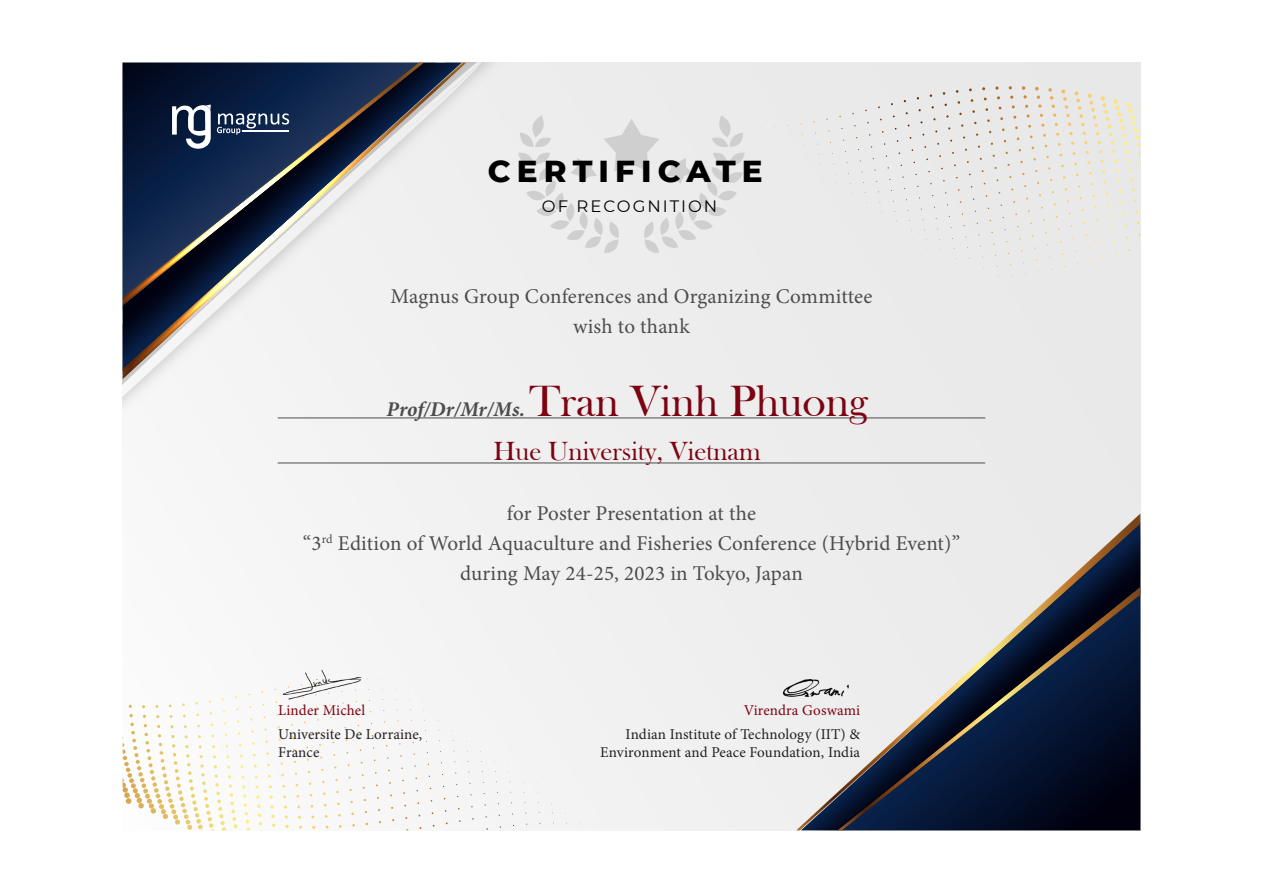
<style>
.page{position:relative;width:1263px;height:893px;background:#fff}
.page>*{position:absolute;margin:0;border:0;box-sizing:border-box;transform-origin:0 0}
.t1{font:800 30.9px "Montserrat";letter-spacing:.2em;color:#000}
.t2{font:27px "Bask Old Face";color:#7d0312}
.t3{font:21px/30px "Minion Pro";letter-spacing:.005em;color:#4b4c4d;text-align:center}
.t4{font:italic 700 21px "Minion Pro";letter-spacing:-.005em;color:#4b4c4d}
.t5{font:16.5px "Montserrat";letter-spacing:.12em;color:#000}
.t6{font:15px/18px "Minion Pro";letter-spacing:.005em;color:#231f20;text-align:right}
.t7{font:15px "Minion Pro";letter-spacing:.01em;color:#7d0312}
.s1{font-family:"Bask Old Face";font-weight:400;font-style:normal;font-size:45px;color:#7d0312}
</style>
<div class="page">
<div style="left:123px;top:63px;width:1017px;height:767px;background:#efefef"></div>
<svg style="left:796px;top:514px;width:344px;height:316px"></svg>
<svg style="left:123px;top:63px;width:354px;height:356px"></svg>
<svg style="left:123px;top:679px;width:391px;height:152px"></svg>
<svg style="left:774px;top:86px;width:367px;height:192px"></svg>
<svg style="left:518px;top:116px;width:232px;height:137px"></svg>
<hr style="left:278px;top:463px;width:707px;height:1px;background:#4b4c4d">
<hr style="left:278px;top:418px;width:707px;height:1px;background:#4b4c4d">
<svg style="left:172px;top:105px;width:39px;height:44px"></svg>
<svg style="left:217px;top:113px;width:72px;height:22px"></svg>
<img style="left:281px;top:670px;width:84px;height:30px">
<img style="left:782px;top:674px;width:69px;height:26px">
<h1 class="t1" style="left:488px;top:148px;width:276px">CERTIFICATE</h1>
<p class="t5" style="left:542px;top:195px;width:177px">OF RECOGNITION</p>
<p class="t3" style="left:391px;top:281px;width:483px">Magnus Group Conferences and Organizing Committee wish to thank</p>
<p class="t4" style="left:387px;top:394px;width:483px">Prof/Dr/Mr/Ms. <span class="s1">Tran Vinh Phuong</span></p>
<p class="t2" style="left:494px;top:436px;width:269px">Hue University, Vietnam</p>
<p class="t3" style="left:303px;top:498px;width:659px">for Poster Presentation at the<br>“3<sup>rd</sup> Edition of World Aquaculture and Fisheries Conference (Hybrid Event)” during May 24-25, 2023 in Tokyo, Japan</p>
<p class="t7" style="left:278px;top:700px;width:88px">Linder Michel</p>
<p class="t6" style="left:278px;top:726px;width:146px;text-align:left">Universite De Lorraine,<br>France</p>
<p class="t7" style="left:744px;top:700px;width:118px">Virendra Goswami</p>
<p class="t6" style="left:600px;top:726px;width:261px">Indian Institute of Technology (IIT) &amp;<br>Environment and Peace Foundation, India</p>
</div>
